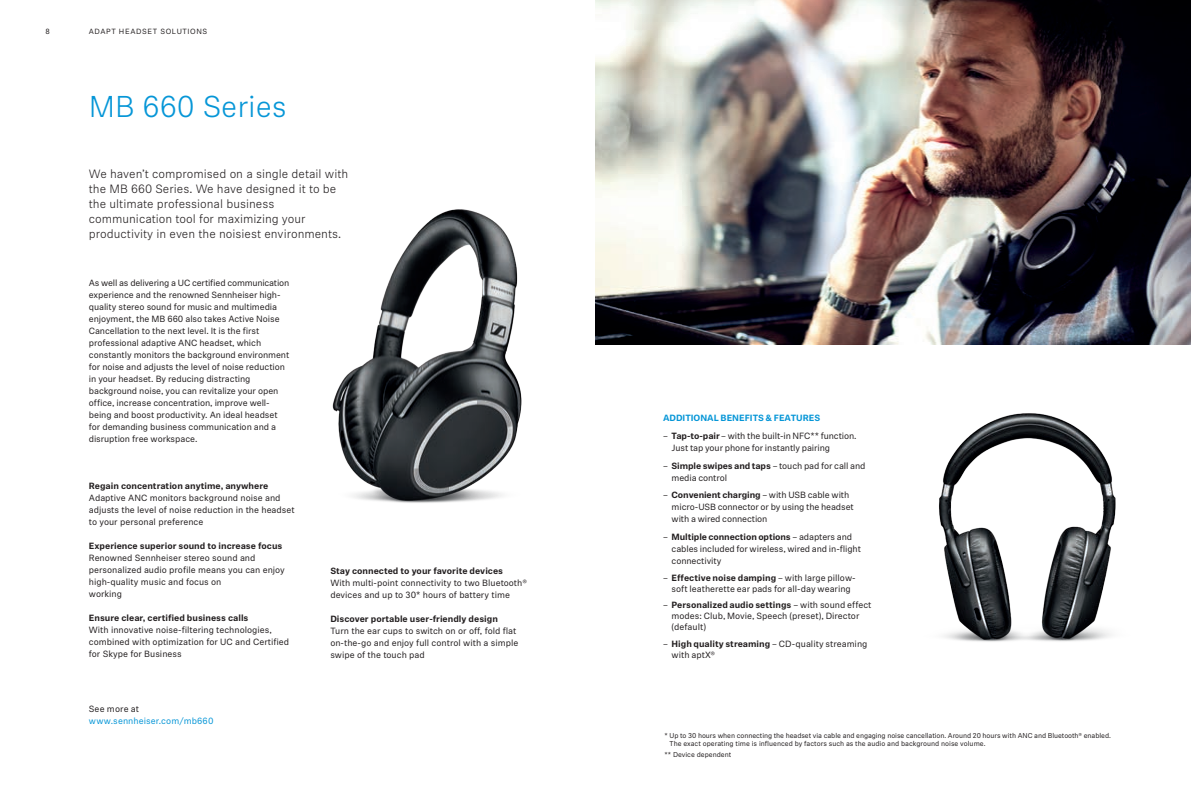
<style>
.page{position:relative;width:1191px;height:791px;background:#fff}
.page>*{position:absolute;margin:0;border:0;box-sizing:border-box;transform-origin:0 0}
.t1{font:300 30px "Sennheiser Neue";letter-spacing:-.005em;color:#0696d7}
.t2{font:300 12px/15px "Sennheiser Neue";color:#231f20}
.t3{font:9px/12px "Sennheiser Neue";letter-spacing:-.005em;color:#231f20}
.t4{font:700 9px "Sennheiser Neue";color:#231f20}
.t5{font:700 9px "Sennheiser Neue";color:#0696d7}
.t6{font:9px "Sennheiser Neue";letter-spacing:.01em;color:#0696d7}
.t7{font:7.5px "Sennheiser Neue";letter-spacing:.08em;color:#231f20}
.t8{font:7px/8px "Sennheiser Neue";letter-spacing:-.01em;color:#231f20}
.s1{font-weight:700}
</style>
<div class="page">
<img style="left:332px;top:209px;width:190px;height:294px">
<img style="left:939px;top:413px;width:177px;height:229px">
<img style="left:595px;top:0;width:596px;height:344px">
<p class="t7" style="left:45px;top:26px;width:6px">8</p>
<p class="t7" style="left:89px;top:26px;width:120px">ADAPT HEADSET SOLUTIONS</p>
<h1 class="t1" style="left:89px;top:87px;width:199px">MB 660 Series</h1>
<h2 class="t2" style="left:89px;top:166px;width:261px">We haven’t compromised on a single detail with the MB 660 Series. We have designed it to be the ultimate professional business communication tool for maximizing your productivity in even the noisiest environments.</h2>
<p class="t3" style="left:89px;top:276px;width:202px">As well as delivering a UC certified communication experience and the renowned Sennheiser high&shy;quality stereo sound for music and multimedia enjoyment, the MB 660 also takes Active Noise Cancellation to the next level. It is the first professional adaptive ANC headset, which constantly monitors the background environment for noise and adjusts the level of noise reduction in your headset. By reducing distracting background noise, you can revitalize your open office, increase concentration, improve well&shy;being and boost productivity. An ideal headset for demanding business communication and a disruption free workspace.</p>
<p class="t4" style="left:89px;top:479px;width:181px">Regain concentration anytime, anywhere</p>
<p class="t3" style="left:89px;top:491px;width:207px">Adaptive ANC monitors background noise and adjusts the level of noise reduction in the headset to your personal preference</p>
<p class="t4" style="left:89px;top:539px;width:195px">Experience superior sound to increase focus</p>
<p class="t3" style="left:89px;top:551px;width:197px">Renowned Sennheiser stereo sound and personalized audio profile means you can enjoy high-quality music and focus on<br>working</p>
<p class="t4" style="left:89px;top:611px;width:161px">Ensure clear, certified business calls</p>
<p class="t3" style="left:89px;top:623px;width:202px">With innovative noise-filtering technologies, combined with optimization for UC and Certified for Skype for Business</p>
<p class="t3" style="left:89px;top:702px;width:52px">See more at</p>
<p class="t6" style="left:89px;top:715px;width:126px">www.sennheiser.com/mb660</p>
<p class="t4" style="left:330px;top:565px;width:174px">Stay connected to your favorite devices</p>
<p class="t3" style="left:330px;top:577px;width:198px">With multi-point connectivity to two Bluetooth® devices and up to 30* hours of battery time</p>
<p class="t4" style="left:330px;top:613px;width:169px">Discover portable user-friendly design</p>
<p class="t3" style="left:330px;top:625px;width:190px">Turn the ear cups to switch on or off, fold flat on-the-go and enjoy full control with a simple swipe of the touch pad</p>
<p class="t5" style="left:663px;top:412px;width:159px">ADDITIONAL BENEFITS &amp; FEATURES</p>
<p class="t3" style="left:671px;top:429px;width:186px;text-indent:-9px">– <span class="s1">Tap-to-pair</span> – with the built-in NFC** function.<br>Just tap your phone for instantly pairing</p>
<p class="t3" style="left:671px;top:459px;width:195px;text-indent:-9px">– <span class="s1">Simple swipes and taps</span> – touch pad for call and media control</p>
<p class="t3" style="left:671px;top:489px;width:184px;text-indent:-9px">– <span class="s1">Convenient charging</span> – with USB cable with micro-USB connector or by using the headset with a wired connection</p>
<p class="t3" style="left:671px;top:530px;width:191px;text-indent:-9px">– <span class="s1">Multiple connection options</span> – adapters and cables included for wireless, wired and in-flight connectivity</p>
<p class="t3" style="left:663px;top:572px;width:194px;line-height:11px;text-align:center">– <span class="s1">Effective noise damping</span> – with large pillow&shy;soft leatherette ear pads for all-day wearing</p>
<p class="t3" style="left:671px;top:599px;width:201px;line-height:11px;text-indent:-9px">– <span class="s1">Personalized audio settings</span> – with sound effect modes: Club, Movie, Speech (preset), Director (default)</p>
<p class="t3" style="left:671px;top:638px;width:197px;line-height:11px;text-indent:-9px">– <span class="s1">High quality streaming</span> – CD-quality streaming with aptX®</p>
<p class="t8" style="left:669px;top:731px;width:443px;text-indent:-5px">* Up to 30 hours when connecting the headset via cable and engaging noise cancellation. Around 20 hours with ANC and Bluetooth® enabled.<br>The exact operating time is influenced by factors such as the audio and background noise volume.</p>
<p class="t8" style="left:664px;top:750px;width:68px">** Device dependent</p>
</div>
